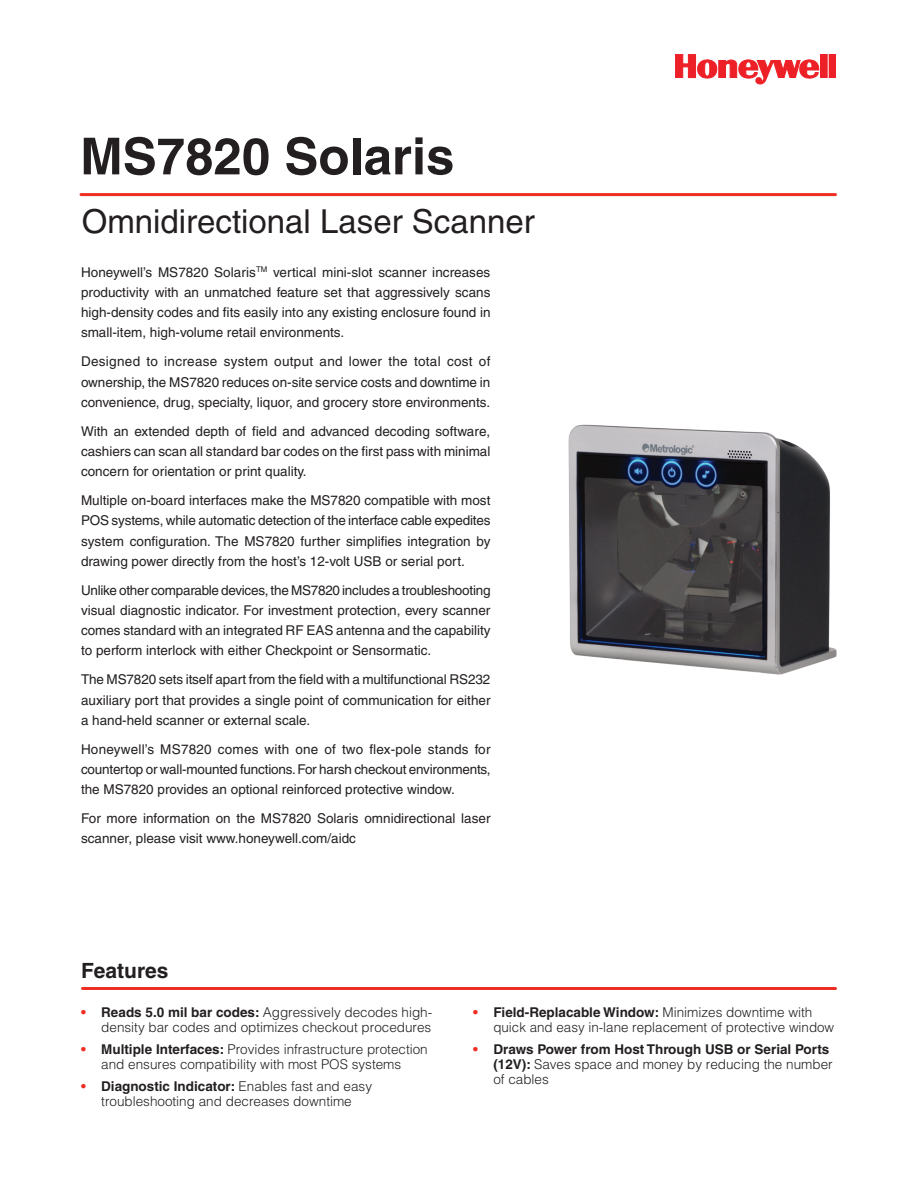
<style>
.page{position:relative;width:918px;height:1188px;background:#fff}
.page>*{position:absolute;margin:0;border:0;box-sizing:border-box;transform-origin:0 0}
.Product_Name_-_Front{font:700 51px "Helvetica";color:#231f20}
.Product_Descriptor{font:33px "Helvetica";color:#231f20}
.Overview_and_Feature{font:700 21px "Helvetica";color:#231f20}
.Overview_Body{font:13.5px/20.2px "Helvetica";color:#231f20;text-align:justify}
.Features_Header{font:300 13.5px/15px "Helvetica";color:#231f20;text-align:center}
.Features_Header-2{font:700 13.5px/15px "Helvetica";color:#231f20}
.s1{font-weight:700;color:#ee2e22}
.s2{font-weight:700}
.s3{color:#ee2e22}
.s4{font-weight:300}
</style>
<div class="page">
<svg style="left:675px;top:54px;width:144px;height:30px"></svg>
<div style="left:821px;top:54px;width:6px;height:24px;background:#ee2027"></div>
<div style="left:829px;top:54px;width:7px;height:24px;background:#ee2027"></div>
<img style="left:569px;top:425px;width:268px;height:250px">
<hr style="left:81px;top:193px;width:755px;height:3px;background:#ee2e22">
<hr style="left:82px;top:987px;width:754px;height:3px;background:#ee2e22">
<p class="Product_Name_-_Front" style="left:80px;top:125px;width:376px">MS7820 Solaris</p>
<p class="Product_Descriptor" style="left:82px;top:202px;width:454px">Omnidirectional Laser Scanner</p>
<p class="Overview_Body" style="left:81px;top:262px;width:411px">Honeywell’s MS7820 Solaris<sup>TM</sup> vertical mini-slot scanner increases productivity with an unmatched feature set that aggressively scans high-density codes and fits easily into any existing enclosure found in small-item, high-volume retail environments.</p>
<p class="Overview_Body" style="left:81px;top:351px;width:411px">Designed to increase system output and lower the total cost of ownership, the MS7820 reduces on-site service costs and downtime in convenience, drug, specialty, liquor, and grocery store environments.</p>
<p class="Overview_Body" style="left:81px;top:421px;width:411px">With an extended depth of field and advanced decoding software, cashiers can scan all standard bar codes on the first pass with minimal concern for orientation or print quality.</p>
<p class="Overview_Body" style="left:81px;top:490px;width:411px">Multiple on-board interfaces make the MS7820 compatible with most POS systems, while automatic detection of the interface cable expedites system configuration. The MS7820 further simplifies integration by drawing power directly from the host’s 12-volt USB or serial port.</p>
<p class="Overview_Body" style="left:81px;top:580px;width:411px">Unlike other comparable devices, the MS7820 includes a troubleshooting visual diagnostic indicator. For investment protection, every scanner comes standard with an integrated RF EAS antenna and the capability to perform interlock with either Checkpoint or Sensormatic.</p>
<p class="Overview_Body" style="left:81px;top:669px;width:411px">The MS7820 sets itself apart from the field with a multifunctional RS232 auxiliary port that provides a single point of communication for either a hand-held scanner or external scale.</p>
<p class="Overview_Body" style="left:81px;top:739px;width:411px">Honeywell’s MS7820 comes with one of two flex-pole stands for countertop or wall-mounted functions. For harsh checkout environments, the MS7820 provides an optional reinforced protective window.</p>
<p class="Overview_Body" style="left:81px;top:808px;width:411px">For more information on the MS7820 Solaris omnidirectional laser scanner, please visit www.honeywell.com/aidc</p>
<p class="Overview_and_Feature" style="left:81px;top:958px;width:89px">Features</p>
<p class="Features_Header" style="left:81px;top:1004px;width:353px;text-align:right"><span class="s1">•</span> <span class="s2">Reads 5.0 mil bar codes:</span> Aggressively decodes high&shy;density bar codes and optimizes checkout procedures</p>
<p class="Features_Header" style="left:81px;top:1041px;width:348px"><span class="s1">•</span> <span class="s2">Multiple Interfaces:</span> Provides infrastructure protection and ensures compatibility with most POS systems</p>
<p class="Features_Header" style="left:81px;top:1078px;width:293px"><span class="s1">•</span> <span class="s2">Diagnostic Indicator:</span> Enables fast and easy troubleshooting and decreases downtime</p>
<p class="Features_Header" style="left:493px;top:1004px;width:342px;text-align:left;text-indent:-20px"><span class="s1">•</span> <span class="s2">Field-Replacable Window:</span> Minimizes downtime with quick and easy in-lane replacement of protective window</p>
<p class="Features_Header-2" style="left:493px;top:1041px;width:341px;text-indent:-20px"><span class="s3">•</span> Draws Power from Host Through USB or Serial Ports (12V): <span class="s4">Saves space and money by reducing the number of cables</span></p>
</div>
